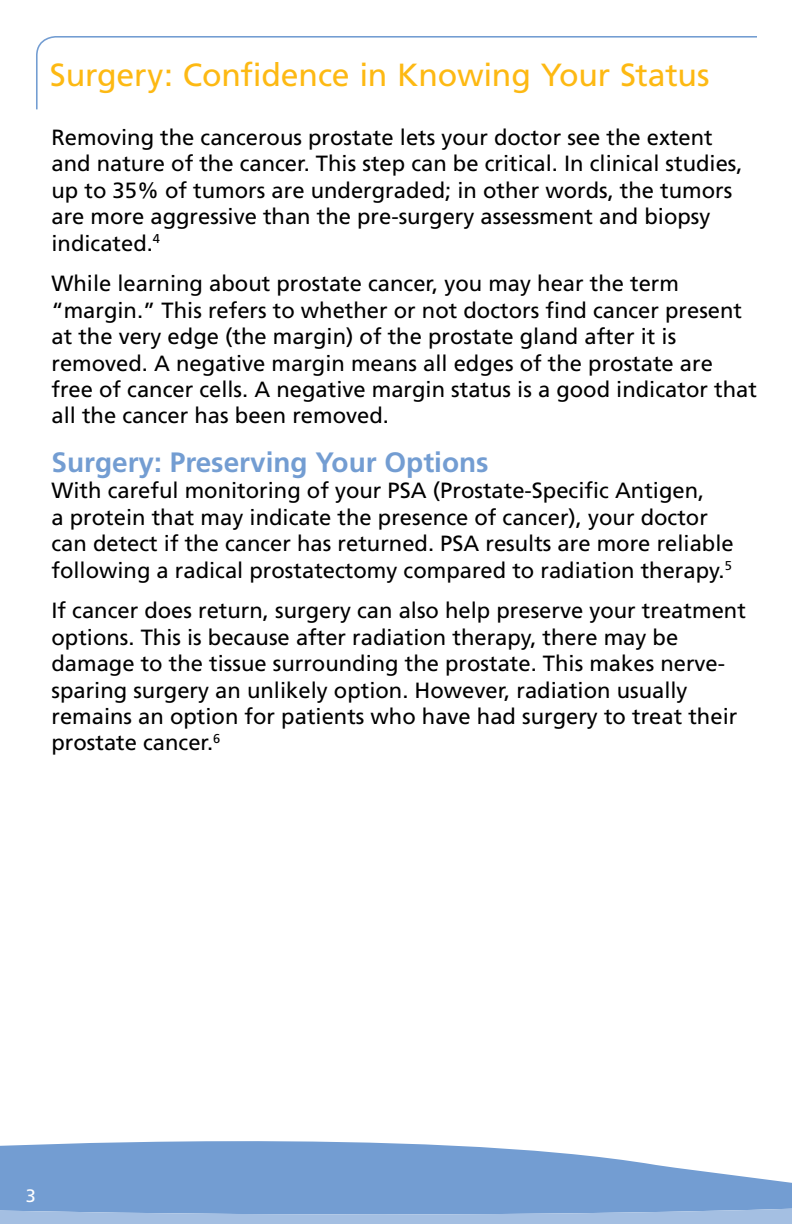
<style>
.page{position:relative;width:792px;height:1224px;background:#fff}
.page>*{position:absolute;margin:0;border:0;box-sizing:border-box;transform-origin:0 0}
.t1{font:32px "Frutiger";letter-spacing:-.005em;color:#fdb913}
.t2{font:700 28px "Frutiger";color:#739dd2}
.t3{font:22px/26.4px "Frutiger";color:#000}
.t4{font:18px "Frutiger";color:#fff}
</style>
<div class="page">
<svg style="left:0;top:1141px;width:792px;height:83px;background:#8aadd9"></svg>
<svg style="left:36px;top:36px;width:721px;height:74px"></svg>
<h1 class="t1" style="left:50px;top:56px;width:661px">Surgery: Confidence in Knowing Your Status</h1>
<p class="t3" style="left:52px;top:124px;width:693px">Removing the cancerous prostate lets your doctor see the extent and nature of the cancer. This step can be critical. In clinical studies, up to 35% of tumors are undergraded; in other words, the tumors are more aggressive than the pre-surgery assessment and biopsy indicated.<sup>4</sup></p>
<p class="t3" style="left:52px;top:271px;width:707px">While learning about prostate cancer, you may hear the term “margin.” This refers to whether or not doctors find cancer present at the very edge (the margin) of the prostate gland after it is removed. A negative margin means all edges of the prostate are free of cancer cells. A negative margin status is a good indicator that all the cancer has been removed.</p>
<p class="t2" style="left:52px;top:446px;width:439px">Surgery: Preserving Your Options</p>
<p class="t3" style="left:52px;top:478px;width:684px">With careful monitoring of your PSA (Prostate-Specific Antigen,<br>a protein that may indicate the presence of cancer), your doctor can detect if the cancer has returned. PSA results are more reliable following a radical prostatectomy compared to radiation therapy.<sup>5</sup></p>
<p class="t3" style="left:51px;top:598px;width:696px">If cancer does return, surgery can also help preserve your treatment options. This is because after radiation therapy, there may be damage to the tissue surrounding the prostate. This makes nerve&shy;sparing surgery an unlikely option. However, radiation usually remains an option for patients who have had surgery to treat their prostate cancer.<sup>6</sup></p>
<p class="t4" style="left:26px;top:1185px;width:12px">3</p>
</div>
